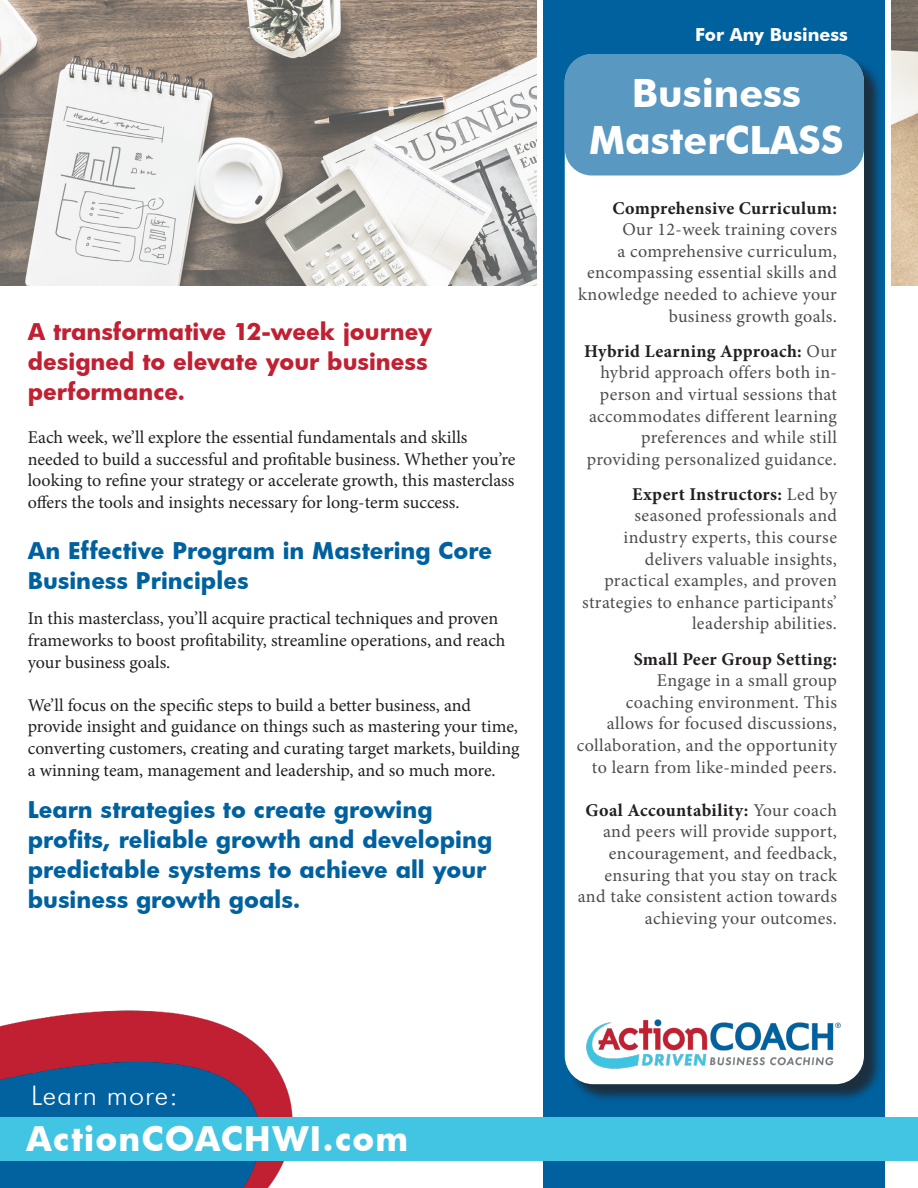
<style>
.page{position:relative;width:918px;height:1188px;background:#fff}
.page>*{position:absolute;margin:0;border:0;box-sizing:border-box;transform-origin:0 0}
.t1{font:700 39px "Futura BT";color:#fff}
.t2{font:700 33px "Futura Bk";letter-spacing:.04em;color:#fff}
.t3{font:300 27px "Futura BT";letter-spacing:.04em;color:#fff}
.t4{font:700 22.5px/30px "Futura Bk";color:#00619f}
.t5{font:700 22.5px/30px "Futura Bk";color:#c12032}
.t6{font:18px/21.6px "Minion Pro";letter-spacing:.02em;color:#4b4c4d;text-align:right}
.t7{font:18px/21.6px "Minion Pro";letter-spacing:-.005em;color:#231f20}
.t8{font:700 18px "Futura BT";color:#fff}
.s1{font-weight:700;color:#231f20}
</style>
<div class="page">
<img style="left:0;top:0;width:918px;height:285px">
<svg style="left:537px;top:0;width:354px;height:1188px"></svg>
<img style="left:0;top:1010px;width:299px;height:178px">
<div style="left:0;top:1118px;width:918px;height:43px;background:#41c5e3"></div>
<div style="left:567px;top:56px;width:316px;height:1047px;background:#231f20;opacity:.75"></div>
<div style="left:565px;top:54px;width:299px;height:1030px;background:#fff;border-radius:28px"></div>
<div style="left:565px;top:54px;width:299px;height:122px;background:#5998c1;border-radius:27px"></div>
<img style="left:575px;top:1019px;width:278px;height:65px">
<p class="t5" style="left:28px;top:316px;width:406px">A transformative 12-week journey designed to elevate your business performance.</p>
<p class="t7" style="left:28px;top:426px;width:489px">Each week, we’ll explore the essential fundamentals and skills needed to build a successful and profitable business. Whether you’re looking to refine your strategy or accelerate growth, this masterclass offers the tools and insights necessary for long-term success.</p>
<p class="t4" style="left:28px;top:535px;width:466px">An Effective Program in Mastering Core<br>Business Principles</p>
<p class="t7" style="left:28px;top:608px;width:479px">In this masterclass, you’ll acquire practical techniques and proven frameworks to boost profitability, streamline operations, and reach your business goals.</p>
<p class="t7" style="left:28px;top:694px;width:493px">We’ll focus on the specific steps to build a better business, and provide insight and guidance on things such as mastering your time, converting customers, creating and curating target markets, building a winning team, management and leadership, and so much more.</p>
<p class="t4" style="left:28px;top:794px;width:466px">Learn strategies to create growing profits, reliable growth and developing predictable systems to achieve all your business growth goals.</p>
<p class="t8" style="left:695px;top:23px;width:154px">For Any Business</p>
<p class="t1" style="left:632px;top:70px;width:171px">Business</p>
<p class="t1" style="left:589px;top:117px;width:256px">MasterCLASS</p>
<p class="t6" style="left:578px;top:197px;width:260px"><span class="s1">Comprehensive Curriculum:<br></span>Our 12-week training covers<br>a comprehensive curriculum, encompassing essential skills and knowledge needed to achieve your business growth goals.</p>
<p class="t6" style="left:584px;top:340px;width:254px"><span class="s1">Hybrid Learning Approach:</span> Our hybrid approach offers both in&shy;person and virtual sessions that accommodates different learning preferences and while still providing personalized guidance.</p>
<p class="t6" style="left:582px;top:483px;width:256px"><span class="s1">Expert Instructors:</span> Led by seasoned professionals and industry experts, this course delivers valuable insights, practical examples, and proven strategies to enhance participants’ leadership abilities.</p>
<p class="t6" style="left:577px;top:648px;width:262px"><span class="s1">Small Peer Group Setting:<br></span>Engage in a small group<br>coaching environment. This allows for focused discussions, collaboration, and the opportunity to learn from like-minded peers.</p>
<p class="t6" style="left:578px;top:799px;width:261px"><span class="s1">Goal Accountability:</span> Your coach and peers will provide support, encouragement, and feedback, ensuring that you stay on track and take consistent action towards achieving your outcomes.</p>
<p class="t3" style="left:31px;top:1079px;width:148px">Learn more:</p>
<p class="t2" style="left:26px;top:1115px;width:384px">ActionCOACHWI.com</p>
</div>
